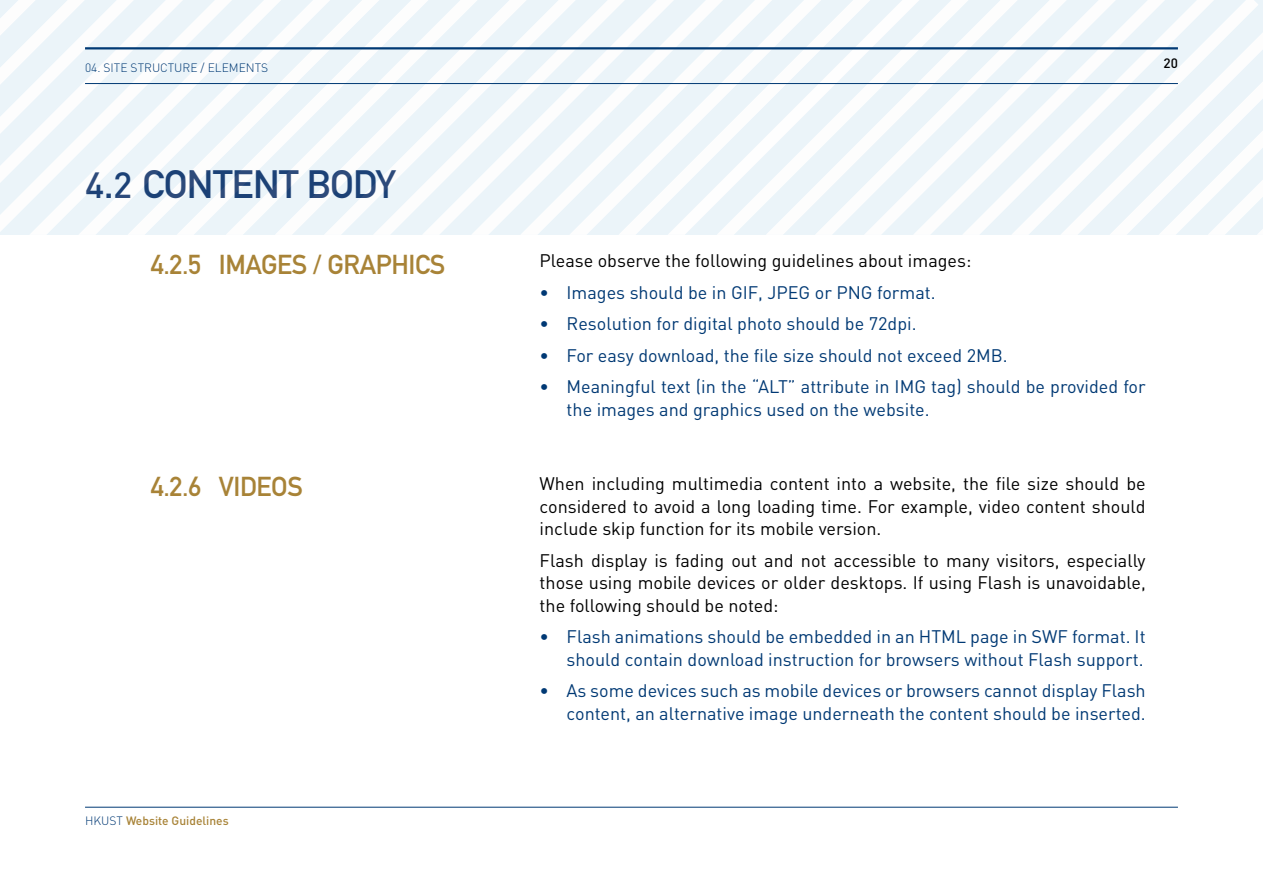
<style>
.page{position:relative;width:1263px;height:893px;background:#fff}
.page>*{position:absolute;margin:0;border:0;box-sizing:border-box;transform-origin:0 0}
.t1{font:700 39px "DIN Alternate";letter-spacing:-.015em;color:#1e3d71}
.t2{font:700 27px "DIN Alternate";letter-spacing:-.015em;color:#a88337}
.t3{font:18px/22.5px "DIN";color:#003974;text-align:right}
.t4{font:18px/22.5px "DIN";color:#000;text-align:justify}
.t5{font:500 13.5px "DIN";color:#000}
.t6{font:300 12px "DIN";color:#003974}
.t7{font:500 12px "DIN";color:#a88337}
.s1{font-family:"DIN";font-weight:500;font-size:36px}
.s2{font-weight:300;color:#003974}
</style>
<div class="page">
<svg style="left:1214px;top:0;width:44px;height:235px;fill:#ebf4f9"></svg>
<svg style="left:1165px;top:0;width:49px;height:235px;fill:#ebf4f9"></svg>
<svg style="left:1116px;top:0;width:49px;height:235px;fill:#ebf4f9"></svg>
<svg style="left:1067px;top:0;width:49px;height:235px;fill:#ebf4f9"></svg>
<svg style="left:1018px;top:0;width:49px;height:235px;fill:#ebf4f9"></svg>
<svg style="left:969px;top:0;width:49px;height:235px;fill:#ebf4f9"></svg>
<svg style="left:919px;top:0;width:50px;height:235px;fill:#ebf4f9"></svg>
<svg style="left:870px;top:0;width:49px;height:235px;fill:#ebf4f9"></svg>
<svg style="left:821px;top:0;width:49px;height:235px;fill:#ebf4f9"></svg>
<svg style="left:772px;top:0;width:49px;height:235px;fill:#ebf4f9"></svg>
<svg style="left:723px;top:0;width:49px;height:235px;fill:#ebf4f9"></svg>
<svg style="left:674px;top:0;width:49px;height:235px;fill:#ebf4f9"></svg>
<svg style="left:625px;top:0;width:49px;height:235px;fill:#ebf4f9"></svg>
<svg style="left:576px;top:0;width:49px;height:235px;fill:#ebf4f9"></svg>
<svg style="left:527px;top:0;width:49px;height:235px;fill:#ebf4f9"></svg>
<svg style="left:478px;top:0;width:49px;height:235px;fill:#ebf4f9"></svg>
<svg style="left:428px;top:0;width:50px;height:235px;fill:#ebf4f9"></svg>
<svg style="left:379px;top:0;width:49px;height:235px;fill:#ebf4f9"></svg>
<svg style="left:330px;top:0;width:49px;height:235px;fill:#ebf4f9"></svg>
<svg style="left:281px;top:0;width:49px;height:235px;fill:#ebf4f9"></svg>
<svg style="left:29px;top:0;width:252px;height:235px;fill:#ebf4f9"></svg>
<svg style="left:0;top:0;width:232px;height:232px;fill:#ebf4f9"></svg>
<svg style="left:0;top:0;width:183px;height:183px"></svg>
<hr style="left:85px;top:807px;width:1093px;height:1px;background:#003974">
<hr style="left:85px;top:47px;width:1093px;height:2px;background:#003974">
<hr style="left:85px;top:83px;width:1093px;height:1px;background:#003974">
<p class="t6" style="left:85px;top:60px;width:185px">04. SITE STRUCTURE / ELEMENTS</p>
<p class="t5" style="left:1163px;top:55px;width:16px">20</p>
<h1 class="t1" style="left:85px;top:154px;width:312px"><span class="s1">4.2</span> CONTENT BODY</h1>
<h2 class="t2" style="left:151px;top:243px;width:296px">4.2.5 IMAGES / GRAPHICS</h2>
<h2 class="t2" style="left:151px;top:466px;width:153px">4.2.6 VIDEOS</h2>
<p class="t7" style="left:85px;top:813px;width:145px"><span class="s2">HKUST</span> Website Guidelines</p>
<p class="t4" style="left:540px;top:249px;width:433px">Please observe the following guidelines about images:</p>
<p class="t3" style="left:540px;top:281px;width:398px">• Images should be in GIF, JPEG or PNG format.</p>
<p class="t3" style="left:540px;top:312px;width:378px">• Resolution for digital photo should be 72dpi.</p>
<p class="t3" style="left:540px;top:344px;width:470px">• For easy download, the file size should not exceed 2MB.</p>
<p class="t3" style="left:567px;top:375px;width:581px;text-align:left;text-indent:-27px">• Meaningful text (in the “ALT” attribute in IMG tag) should be provided for the images and graphics used on the website.</p>
<p class="t4" style="left:540px;top:472px;width:608px">When including multimedia content into a website, the file size should be considered to avoid a long loading time. For example, video content should include skip function for its mobile version.</p>
<p class="t4" style="left:540px;top:548px;width:608px">Flash display is fading out and not accessible to many visitors, especially those using mobile devices or older desktops. If using Flash is unavoidable, the following should be noted:</p>
<p class="t3" style="left:540px;top:625px;width:608px">• Flash animations should be embedded in an HTML page in SWF format. It should contain download instruction for browsers without Flash support.</p>
<p class="t3" style="left:540px;top:679px;width:608px">• As some devices such as mobile devices or browsers cannot display Flash content, an alternative image underneath the content should be inserted.</p>
</div>
